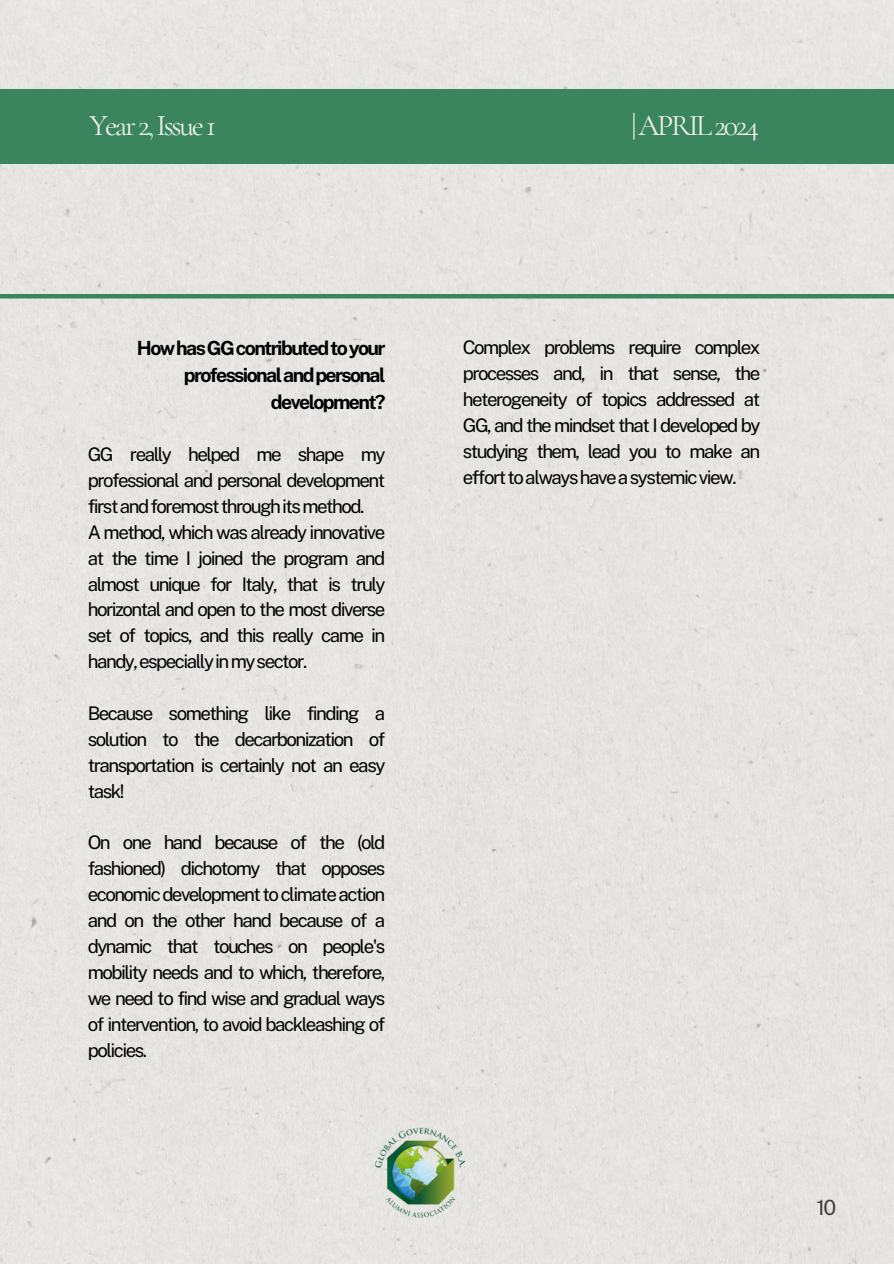
<style>
.page{position:relative;width:894px;height:1264px;background:#fff}
.page>*{position:absolute;margin:0;border:0;box-sizing:border-box;transform-origin:0 0}
.t1{font:30px "Cormorant Garamond";letter-spacing:-.08em;color:#f1f0ec}
.t2{font:21px "Public Sans";color:#404040}
.t3{font:700 19.5px/27px "Public Sans";letter-spacing:-.08em;color:#000;text-align:right}
.t4{font:18.75px/25.8px "Public Sans";letter-spacing:-.08em;color:#000;text-align:justify}
</style>
<div class="page">
<div style="left:0;top:0;width:893px;height:1263px;background:#e6e5e1"></div>
<hr style="left:0;top:294px;width:893px;height:4px;background:#3a855d">
<div style="left:0;top:89px;width:893px;height:74px;background:#3a855d"></div>
<img style="left:358px;top:1108px;width:131px;height:131px">
<p class="t1" style="left:89px;top:108px;width:128px">Year2,Issue1</p>
<p class="t1" style="left:631px;top:108px;width:129px">|APRIL2024</p>
<h1 class="t3" style="left:137px;top:335px;width:250px">HowhasGGcontributedtoyour professionalandpersonal development?</h1>
<h2 class="t4" style="left:88px;top:441px;width:299px">GG really helped me shape my professional and personal development firstandforemostthroughitsmethod.</h2>
<h1 class="t4" style="left:88px;top:519px;width:299px">A method, which was already innovative at the time I joined the program and almost unique for Italy, that is truly horizontal and open to the most diverse set of topics, and this really came in handy,especiallyinmysector.</h1>
<h1 class="t4" style="left:88px;top:700px;width:299px">Because something like finding a solution to the decarbonization of transportation is certainly not an easy task!</h1>
<h1 class="t4" style="left:88px;top:829px;width:299px">On one hand because of the (old fashioned) dichotomy that opposes economic development to climate action and on the other hand because of a dynamic that touches on people's mobility needs and to which, therefore, we need to find wise and gradual ways of intervention, to avoid backleashing of policies.</h1>
<p class="t4" style="left:462px;top:334px;width:299px">Complex problems require complex processes and, in that sense, the heterogeneity of topics addressed at GG, and the mindset that I developed by studying them, lead you to make an efforttoalwayshaveasystemicview.</p>
<h3 class="t2" style="left:816px;top:1194px;width:21px">10</h3>
</div>
